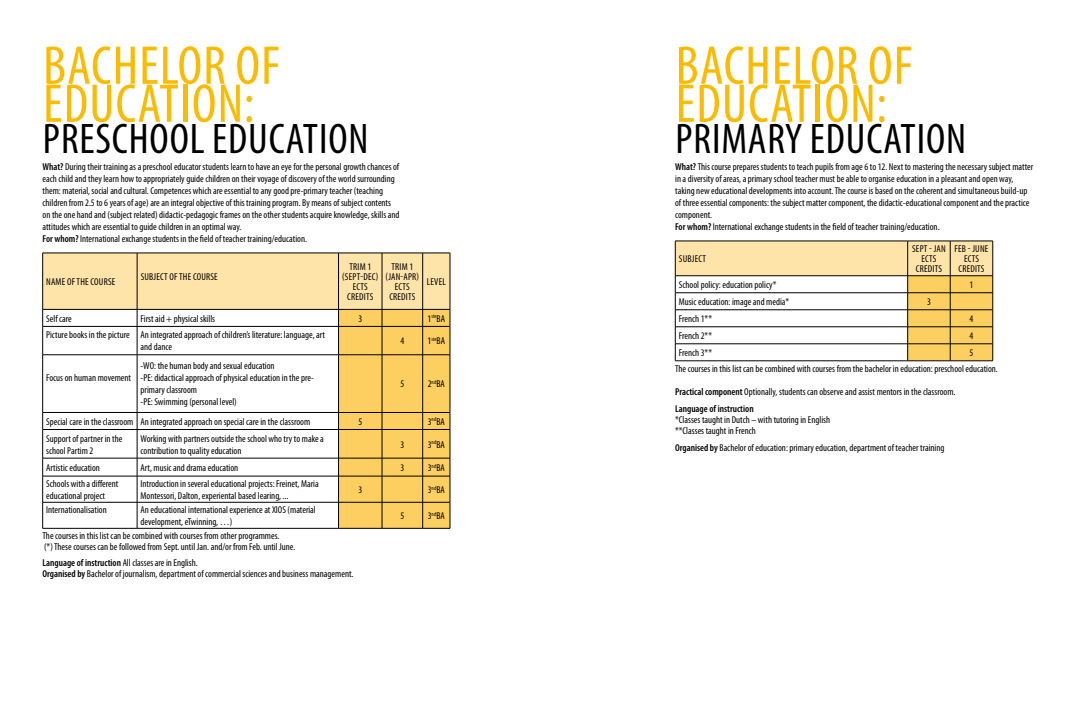
<style>
.page{position:relative;width:1078px;height:723px;background:#fff}
.page>*{position:absolute;margin:0;border:0;box-sizing:border-box;transform-origin:0 0}
.t1{font:condensed 55px "Myriad Pro";color:#fabb00}
.t2{font:condensed 43px "Myriad Pro";color:#000}
.t3{font:condensed 10px/12px "Myriad Pro";color:#000}
.t4{font:condensed 10px "Myriad Pro";letter-spacing:.02em;color:#000}
.s1{font-weight:600}
</style>
<div class="page">
<svg style="left:42px;top:253px;width:408px;height:276px"></svg>
<svg style="left:675px;top:241px;width:318px;height:120px"></svg>
<hr style="left:675px;top:361px;width:232px;height:1px;background:#000">
<hr style="left:907px;top:361px;width:42px;height:1px;background:#000">
<hr style="left:949px;top:361px;width:43px;height:1px;background:#000">
<h1 class="t1" style="left:43px;top:32px;width:24px">BACHELOR</h1>
<h1 class="t1" style="left:235px;top:32px;width:22px">OF</h1>
<h1 class="t1" style="left:43px;top:70px;width:23px">EDUCATION</h1>
<h1 class="t1" style="left:243px;top:70px;width:12px">:</h1>
<h2 class="t2" style="left:43px;top:113px;width:19px">PRESCHOOL</h2>
<h2 class="t2" style="left:212px;top:113px;width:18px">EDUCATION</h2>
<p class="t3" style="left:43px;top:160px;width:358px"><span class="s1">What?</span> During their training as a preschool educator students learn to have an eye for the personal growth chances of each child and they learn how to appropriately guide children on their voyage of discovery of the world surrounding them: material, social and cultural. Competences which are essential to any good pre-primary teacher (teaching children from 2.5 to 6 years of age) are an integral objective of this training program. By means of subject contents on the one hand and (subject related) didactic-pedagogic frames on the other students acquire knowledge, skills and attitudes which are essential to guide children in an optimal way.<br><span class="s1">For whom?</span> International exchange students in the field of teacher training/education.</p>
<p class="t4" style="left:46px;top:276px;width:71px">Name of the course</p>
<p class="t3" style="left:349px;top:260px;width:5px">trim</p>
<p class="t3" style="left:367px;top:260px;width:5px">1</p>
<p class="t3" style="left:342px;top:270px;width:38px">(sept-dec)</p>
<p class="t3" style="left:353px;top:280px;width:16px">ects</p>
<p class="t4" style="left:347px;top:291px;width:28px">credits</p>
<p class="t3" style="left:391px;top:260px;width:5px">trim</p>
<p class="t3" style="left:409px;top:260px;width:5px">1</p>
<p class="t3" style="left:385px;top:270px;width:35px">(jan-apr)</p>
<p class="t3" style="left:395px;top:280px;width:16px">ects</p>
<p class="t4" style="left:389px;top:291px;width:28px">credits</p>
<p class="t4" style="left:141px;top:271px;width:79px">Subject of the course</p>
<p class="t3" style="left:426px;top:275px;width:5px">level</p>
<p class="t3" style="left:46px;top:312px;width:27px">Self care</p>
<p class="t3" style="left:140px;top:312px;width:76px">First aid + physical skills</p>
<p class="t3" style="left:358px;top:312px;width:5px">3</p>
<p class="t3" style="left:427px;top:312px;width:14px">1<sup>ste</sup>BA</p>
<p class="t3" style="left:141px;top:329px;width:186px;text-indent:-94px">Picture books in the picture An integrated approach of children’s literature: language, art and dance</p>
<p class="t3" style="left:400px;top:335px;width:5px">4</p>
<p class="t3" style="left:427px;top:335px;width:14px">1<sup>ste</sup>BA</p>
<p class="t3" style="left:46px;top:372px;width:86px">Focus on human movement</p>
<p class="t3" style="left:141px;top:360px;width:175px">-WO: the human body and sexual education<br>-PE: didactical approach of physical education in the pre&shy;primary classroom<br>-PE: Swimming (personal level)</p>
<p class="t3" style="left:400px;top:378px;width:5px">5</p>
<p class="t3" style="left:427px;top:378px;width:14px">2<sup>nd</sup>BA</p>
<p class="t3" style="left:46px;top:415px;width:265px">Special care in the classroom An integrated approach on special care in the classroom</p>
<p class="t3" style="left:358px;top:415px;width:5px">5</p>
<p class="t3" style="left:427px;top:415px;width:14px">3<sup>nd</sup>BA</p>
<p class="t3" style="left:46px;top:432px;width:78px">Support of partner in the school Partim 2</p>
<p class="t3" style="left:141px;top:432px;width:185px">Working with partners outside the school who try to make a contribution to quality education</p>
<p class="t3" style="left:400px;top:438px;width:5px">3</p>
<p class="t3" style="left:427px;top:438px;width:14px">3<sup>nd</sup>BA</p>
<p class="t3" style="left:46px;top:461px;width:55px">Artistic education</p>
<p class="t3" style="left:141px;top:461px;width:99px">Art, music and drama education</p>
<p class="t3" style="left:400px;top:461px;width:5px">3</p>
<p class="t3" style="left:427px;top:461px;width:14px">3<sup>nd</sup>BA</p>
<p class="t3" style="left:46px;top:477px;width:74px">Schools with a different educational project</p>
<p class="t3" style="left:141px;top:477px;width:179px">Introduction in several educational projects: Freinet, Maria<br>Montessori, Dalton, experiental based learing, ...</p>
<p class="t3" style="left:358px;top:483px;width:5px">3</p>
<p class="t3" style="left:427px;top:483px;width:14px">3<sup>nd</sup>BA</p>
<p class="t3" style="left:46px;top:504px;width:62px">Internationalisation</p>
<p class="t3" style="left:141px;top:504px;width:177px">An educational international experience at XIOS (material development, eTwinning, …)</p>
<p class="t3" style="left:400px;top:510px;width:5px">5</p>
<p class="t3" style="left:427px;top:510px;width:14px">3<sup>nd</sup>BA</p>
<p class="t3" style="left:43px;top:530px;width:254px;line-height:11px">The courses in this list can be combined with courses from other programmes.<br>(*) These courses can be followed from Sept. until Jan. and/or from Feb. until June.</p>
<p class="t3" style="left:43px;top:557px;width:312px;line-height:11px"><span class="s1">Language of instruction</span> All classes are in English.<br><span class="s1">Organised by</span> Bachelor of journalism, department of commercial sciences and business management.</p>
<h1 class="t1" style="left:675px;top:32px;width:24px">BACHELOR</h1>
<h1 class="t1" style="left:867px;top:32px;width:22px">OF</h1>
<h1 class="t1" style="left:675px;top:70px;width:23px">EDUCATION</h1>
<h1 class="t1" style="left:876px;top:70px;width:12px">:</h1>
<h2 class="t2" style="left:675px;top:113px;width:19px">PRIMARY</h2>
<h2 class="t2" style="left:809px;top:113px;width:18px">EDUCATION</h2>
<p class="t3" style="left:675px;top:160px;width:359px"><span class="s1">What?</span> This course prepares students to teach pupils from age 6 to 12. Next to mastering the necessary subject matter in a diversity of areas, a primary school teacher must be able to organise education in a pleasant and open way, taking new educational developments into account. The course is based on the coherent and simultaneous build-up of three essential components: the subject matter component, the didactic-educational component and the practice component.<br><span class="s1">For whom?</span> International exchange students in the field of teacher training/education.</p>
<p class="t3" style="left:678px;top:253px;width:29px">Subject</p>
<p class="t3" style="left:911px;top:243px;width:35px">Sept - Jan</p>
<p class="t3" style="left:921px;top:253px;width:5px">ECTS</p>
<p class="t4" style="left:915px;top:263px;width:28px">credits</p>
<p class="t3" style="left:954px;top:243px;width:35px">Feb - June</p>
<p class="t3" style="left:963px;top:253px;width:5px">ECTS</p>
<p class="t4" style="left:958px;top:263px;width:28px">credits</p>
<p class="t3" style="left:678px;top:279px;width:99px">School policy: education policy*</p>
<p class="t3" style="left:969px;top:279px;width:5px">1</p>
<p class="t3" style="left:678px;top:296px;width:112px">Music education: image and media*</p>
<p class="t3" style="left:926px;top:296px;width:5px">3</p>
<p class="t3" style="left:678px;top:313px;width:35px">French 1**</p>
<p class="t3" style="left:969px;top:313px;width:5px">4</p>
<p class="t3" style="left:678px;top:330px;width:35px">French 2**</p>
<p class="t3" style="left:969px;top:330px;width:5px">4</p>
<p class="t3" style="left:678px;top:347px;width:35px">French 3**</p>
<p class="t3" style="left:675px;top:345px;width:324px;line-height:15.9px;text-indent:294px">5<br>The courses in this list can be combined with courses from the bachelor in education: preschool education.</p>
<p class="t3" style="left:675px;top:383px;width:282px;line-height:17px"><span class="s1">Practical component</span> Optionally, students can observe and assist mentors in the classroom.<br><span class="s1">Language of instruction</span></p>
<p class="t3" style="left:675px;top:414px;width:156px;line-height:11px">*Classes taught in Dutch – with tutoring in English **Classes taught in French</p>
<p class="t3" style="left:675px;top:441px;width:271px"><span class="s1">Organised by</span> Bachelor of education: primary education, department of teacher training</p>
</div>
